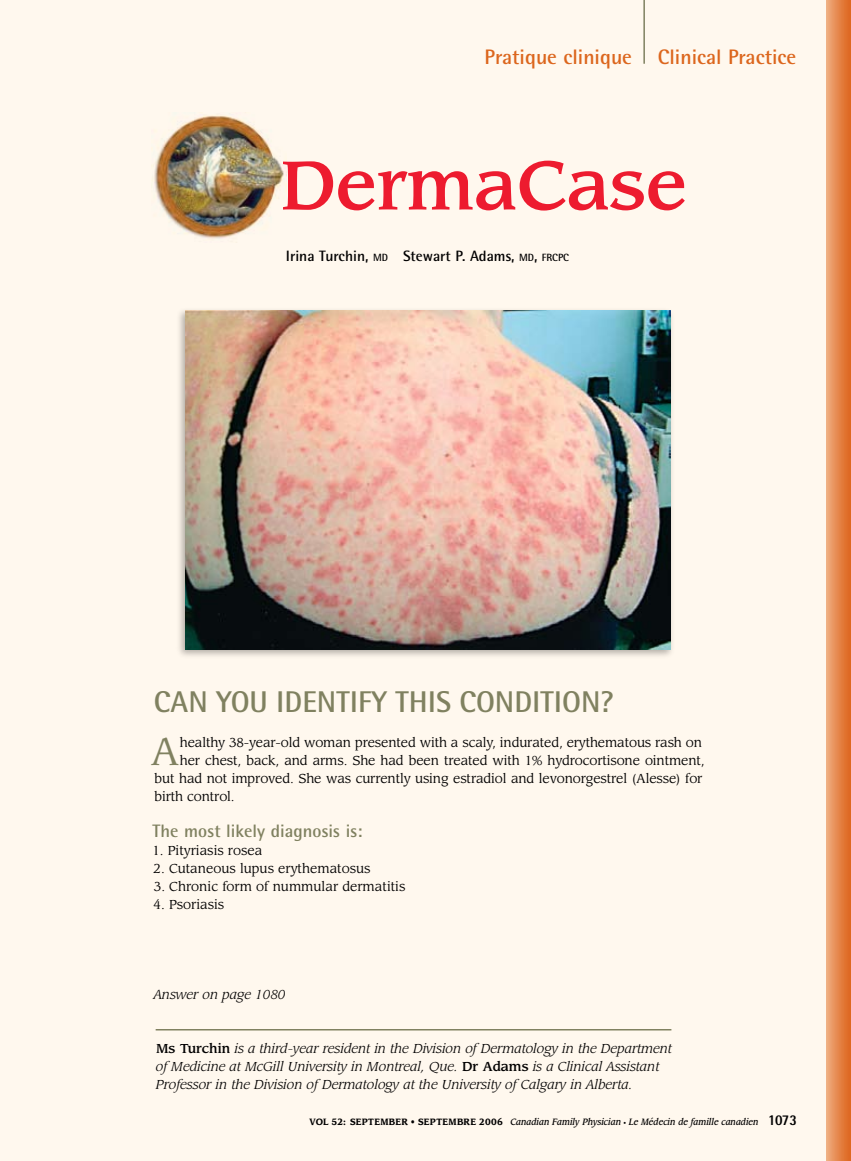
<style>
.page{position:relative;width:851px;height:1161px;background:#fff}
.page>*{position:absolute;margin:0;border:0;box-sizing:border-box;transform-origin:0 0}
.t1{font:500 67.5px "Leawood Std";color:#ed1b2f}
.t2{font:38.1px "Leawood Std";color:#808160}
.t3{font:700 30px "Rotis Semi Sans Std";color:#808160}
.t4{font:700 21px "Rotis Semi Sans Std";color:#dc661d}
.t5{font:700 18px "Rotis Semi Sans Std";color:#808160}
.t6{font:700 15px "Rotis Semi Sans Std";color:#000}
.t7{font:12.75px "Leawood Std";letter-spacing:-.01em;color:#000}
.t8{font:italic 12.75px/18px "Leawood Std";color:#000}
.t9{font:italic 500 9px "Leawood Std";color:#000;scale:.9 1}
.s1{font-size:10.5px}
.s2{font-weight:500;font-style:normal}
.s3{font-weight:700;font-style:normal}
.s4{font-style:normal;font-size:6px}
.s5{font-family:"Rotis Semi Sans Std";font-weight:800;font-style:normal;font-size:15px}
</style>
<div class="page">
<div style="left:0;top:0;width:850px;height:1161px;background:#fff8ee"></div>
<hr style="left:643px;top:0;width:2px;height:64px;background:#808160">
<div style="left:826px;top:0;width:24px;height:1161px;background:linear-gradient(to right,#efad7f,#de6822)"></div>
<img style="left:154px;top:115px;width:130px;height:124px">
<hr style="left:156px;top:1029px;width:515px;height:1px;background:#808160">
<div style="left:174px;top:305px;width:502px;height:356px;background:#000;opacity:.3"></div>
<img style="left:185px;top:310px;width:485px;height:340px">
<h3 class="t4" style="left:484px;top:44px;width:313px">Pratique clinique Clinical Practice</h3>
<h1 class="t1" style="left:280px;top:144px;width:408px">DermaCase</h1>
<p class="t6" style="left:286px;top:247px;width:285px">Irina Turchin, <span class="s1">md</span> Stewart P. Adams, <span class="s1">md</span>, <span class="s1">frcpc</span></p>
<h3 class="t3" style="left:154px;top:684px;width:461px">CAN YOU IDENTIFY THIS CONDITION?</h3>
<h2 class="t2" style="left:151px;top:729px;width:30px">A</h2>
<p class="t7" style="left:180px;top:735px;width:523px">healthy 38-year-old woman presented with a scaly, indurated, erythematous rash on</p>
<p class="t7" style="left:180px;top:753px;width:526px">her chest, back, and arms. She had been treated with 1% hydrocortisone ointment,</p>
<p class="t7" style="left:154px;top:771px;width:549px">but had not improved. She was currently using estradiol and levonorgestrel (Alesse) for</p>
<p class="t7" style="left:154px;top:789px;width:82px">birth control.</p>
<h3 class="t5" style="left:152px;top:820px;width:211px">The most likely diagnosis is:</h3>
<p class="t7" style="left:152px;top:843px;width:112px">1. Pityriasis rosea</p>
<p class="t7" style="left:153px;top:861px;width:218px">2. Cutaneous lupus erythematosus</p>
<p class="t7" style="left:154px;top:879px;width:253px">3. Chronic form of nummular dermatitis</p>
<p class="t7" style="left:153px;top:897px;width:72px">4. Psoriasis</p>
<p class="t8" style="left:154px;top:986px;width:133px">Answer on page 1080</p>
<p class="t8" style="left:156px;top:1040px;width:517px"><span class="s2">Ms Turchin</span> is a third-year resident in the Division of Dermatology in the Department of Medicine at McGill University in Montreal, Que. <span class="s2">Dr Adams</span> is a Clinical Assistant<br>Professor in the Division of Dermatology at the University of Calgary in Alberta.</p>
<p class="t9" style="left:309px;top:1116px;width:543px"><span class="s3">VOL 52: SEPTEMBER • SEPTEMBRE 2006</span> Canadian Family Physician <span class="s4">•</span> Le Médecin de famille canadien <span class="s5">1073</span></p>
</div>
